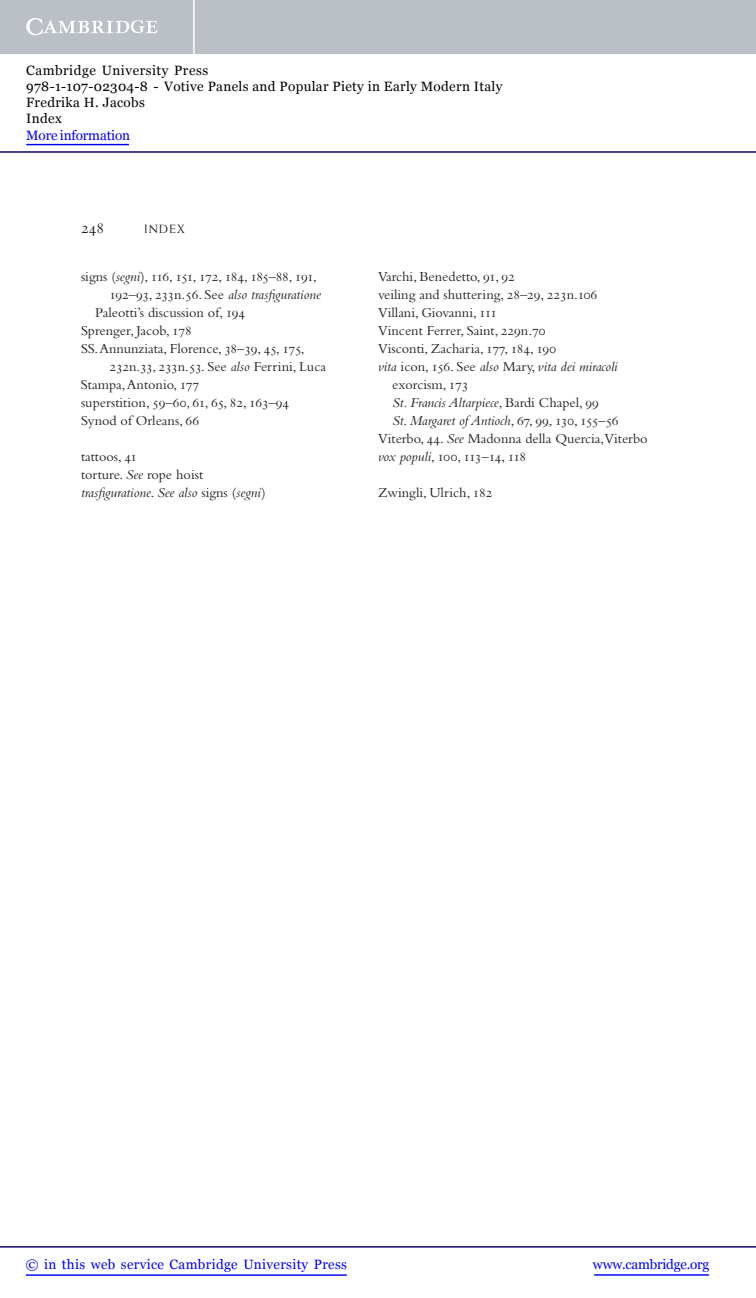
<style>
.page{position:relative;width:756px;height:1298px;background:#fff}
.page>*{position:absolute;margin:0;border:0;box-sizing:border-box;transform-origin:0 0}
.t1{font:16.5px "Bembo Std";color:#231f20}
.t2{font:14.25px/18px "Bembo Std";color:#231f20}
.t3{font:italic 14.25px "Bembo Std";color:#231f20}
.t4{font:14.25px "Bembo Std";letter-spacing:-.04em;color:#231f20}
.t5{font:13.5px/16.2px "Georgia";letter-spacing:.025em;color:#000}
.t6{font:13.5px "Georgia";letter-spacing:.025em;color:#0000f1}
.t7{font:13.5px "Georgia";letter-spacing:-.015em;color:#0000f1}
.t8{font:13.5px "Georgia";letter-spacing:-.01em;color:#0000f1}
.t9{font:12px "Weiss Std";letter-spacing:.1em;color:#231f20}
.s1{font-style:italic}
.s2{font-style:normal}
</style>
<div class="page">
<div style="left:0;top:0;width:756px;height:54px;background:#bac0c6"></div>
<svg style="left:26px;top:18px;width:132px;height:17px"></svg>
<hr style="left:193px;top:0;width:2px;height:54px;background:#fff">
<hr style="left:0;top:151px;width:756px;height:2px;background:#150666">
<hr style="left:594px;top:1274px;width:115px;height:1px;background:#0000f1">
<hr style="left:0;top:1246px;width:756px;height:1px;background:#150666">
<hr style="left:26px;top:1274px;width:321px;height:1px;background:#0000f1">
<hr style="left:26px;top:144px;width:103px;height:1px;background:#0000f1">
<p class="t5" style="left:26px;top:62px;width:478px">Cambridge University Press<br>978-1-107-02304-8 - Votive Panels and Popular Piety in Early Modern Italy<br>Fredrika H. Jacobs<br>Index</p>
<p class="t8" style="left:26px;top:127px;width:105px">More information</p>
<p class="t1" style="left:81px;top:222px;width:25px">248</p>
<p class="t9" style="left:144px;top:224px;width:42px">INDEX</p>
<p class="t4" style="left:81px;top:271px;width:238px">signs ( <span class="s1">segni</span> ), 116 , 151 , 172 , 184 , 185–88 , 191 ,</p>
<p class="t3" style="left:110px;top:289px;width:213px"><span class="s2">192–93 , 233n.56 . See</span> also trasfiguratione</p>
<p class="t2" style="left:95px;top:305px;width:152px">Paleotti’s discussion of, 194</p>
<p class="t2" style="left:81px;top:323px;width:112px">Sprenger, Jacob, 178</p>
<p class="t2" style="left:81px;top:341px;width:225px">SS. Annunziata, Florence, 38–39 , 45 , 175 ,</p>
<p class="t2" style="left:110px;top:359px;width:218px">232n.33 , 233n.53 . See <span class="s1">also</span> Ferrini, Luca</p>
<p class="t2" style="left:81px;top:377px;width:120px">Stampa, Antonio, 177</p>
<p class="t2" style="left:81px;top:395px;width:210px">superstition, 59–60 , 61 , 65 , 82 , 163–94</p>
<p class="t2" style="left:81px;top:413px;width:120px">Synod of Orleans, 66</p>
<p class="t2" style="left:81px;top:449px;width:186px">tattoos, 41<br>torture. <span class="s1">See</span> rope hoist <span class="s1">trasfiguratione</span>. <span class="s1">See also</span> signs ( <span class="s1">segni</span> )</p>
<p class="t2" style="left:378px;top:269px;width:139px">Varchi, Benedetto, 91 , 92</p>
<p class="t2" style="left:378px;top:287px;width:221px">veiling and shuttering, 28–29 , 223n.106</p>
<p class="t2" style="left:378px;top:305px;width:121px">Villani, Giovanni, 111</p>
<p class="t2" style="left:378px;top:323px;width:169px">Vincent Ferrer, Saint, 229n.70</p>
<p class="t2" style="left:378px;top:341px;width:180px">Visconti, Zacharia, 177 , 184 , 190</p>
<p class="t3" style="left:378px;top:361px;width:241px">vita <span class="s2">icon, 156. See</span> also <span class="s2">Mary,</span> vita dei miracoli</p>
<p class="t2" style="left:392px;top:377px;width:78px">exorcism, 173</p>
<p class="t3" style="left:392px;top:397px;width:208px">St. Francis Altarpiece <span class="s2">, Bardi Chapel, 99</span></p>
<p class="t3" style="left:392px;top:415px;width:228px">St<span class="s2">.</span> Margaret of Antioch<span class="s2">, 67 , 99 , 130 , 155–56</span></p>
<p class="t2" style="left:378px;top:431px;width:271px">Viterbo, 44 . <span class="s1">See</span> Madonna della Quercia,Viterbo</p>
<p class="t4" style="left:378px;top:451px;width:150px"><span class="s1">vox populi</span>, 100 , 113–14 , 118</p>
<p class="t2" style="left:378px;top:485px;width:116px">Zwingli, Ulrich, 182</p>
<p class="t6" style="left:26px;top:1256px;width:323px">© in this web service Cambridge University Press</p>
<p class="t7" style="left:593px;top:1256px;width:118px">www.cambridge.org</p>
</div>
